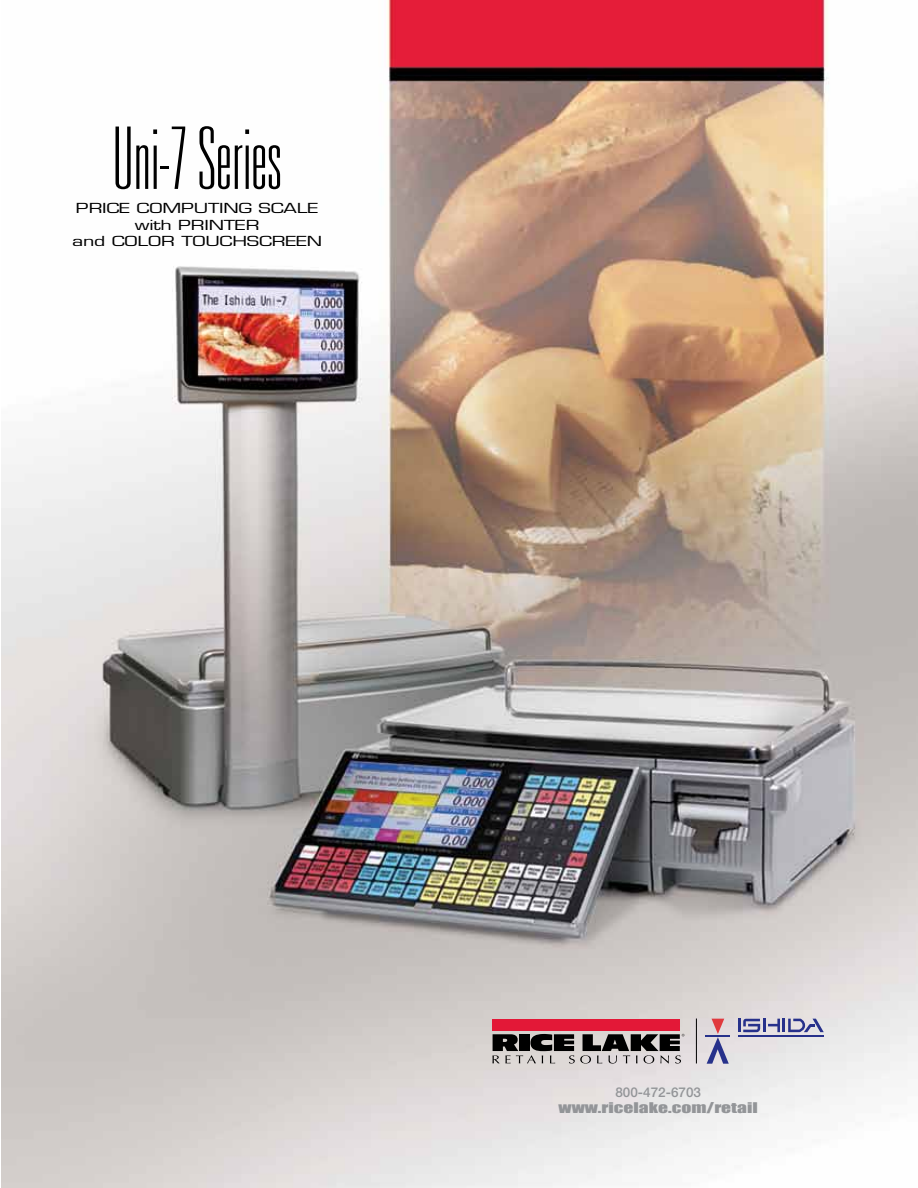
<style>
.page{position:relative;width:918px;height:1188px;background:#fff}
.page>*{position:absolute;margin:0;border:0;box-sizing:border-box;transform-origin:0 0}
.t1{font:100 ultra-condensed 86.4px "Univers LT Std";color:#000}
.t2{font:13.5px/16.5px "Eurostile LT Std";letter-spacing:-.01em;color:#000;text-align:center;scale:1.45 1}
.t3{font:13.5px/16.2px "Impact";color:#939598;text-align:center;scale:1.45 1}
.s1{font-family:"Helvetica Neue LT Std";font-weight:500}
</style>
<div class="page">
<img style="left:1px;top:0;width:917px;height:1188px">
<hr style="left:738px;top:1035px;width:86px;height:1px;background:#27318b">
<svg style="left:705px;top:1019px;width:25px;height:45px"></svg>
<svg style="left:738px;top:1019px;width:86px;height:13px"></svg>
<div style="left:493px;top:1019px;width:187px;height:11px;background:#e31837"></div>
<hr style="left:696px;top:1019px;width:1px;height:44px;background:#000">
<svg style="left:492px;top:1034px;width:192px;height:30px;background:#797675"></svg>
<p class="t1" style="left:113px;top:114px;width:170px">Uni-7 Series</p>
<p class="t2" style="left:72px;top:200px;width:174px">PRICE COMPUTING SCALE with PRINTER<br>and COLOR TOUCHSCREEN</p>
<p class="t3" style="left:559px;top:1083px;width:139px"><span class="s1">800-472-6703 </span>www.ricelake.com/retail</p>
</div>
